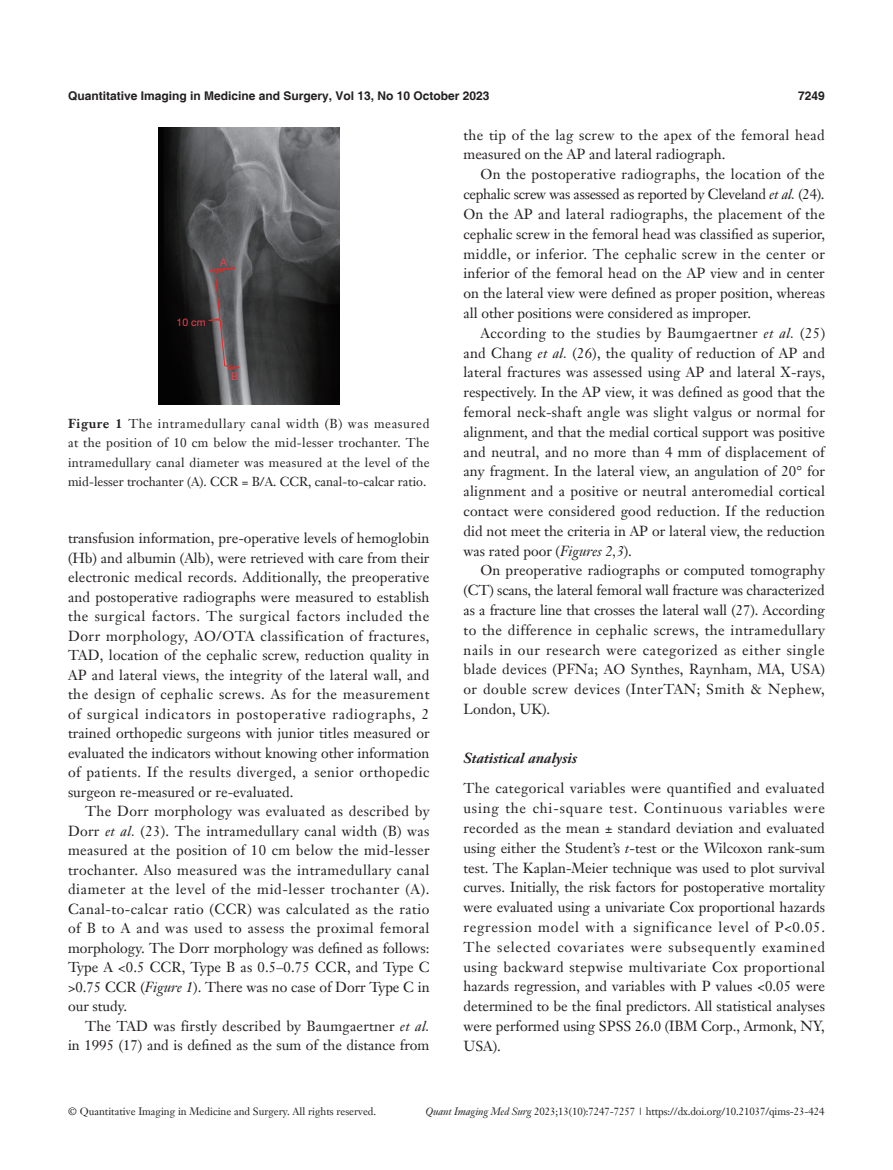
<style>
.page{position:relative;width:893px;height:1170px;background:#fff}
.page>*{position:absolute;margin:0;border:0;box-sizing:border-box;transform-origin:0 0}
.t1{font:14.25px/19.8px "Janson Text LT";color:#231f20;text-align:justify}
.t2{font:14.25px/19.8px "Janson Text LT";letter-spacing:.025em;color:#231f20}
.t3{font:italic 700 14.25px "Janson Text LT";color:#231f20}
.t4{font:12.75px/19.5px "Janson Text LT";color:#231f20;text-align:justify}
.t5{font:700 12px "Helvetica";color:#231f20}
.t6{font:10.5px "Janson Text LT";color:#231f20}
.t7{font:10.5px "Helvetica Neue LT Pro";color:#ee414d}
.s1{font-weight:700}
.s2{font-style:italic}
</style>
<div class="page">
<img style="left:158px;top:128px;width:181px;height:276px">
<p class="t5" style="left:68px;top:88px;width:423px">Quantitative Imaging in Medicine and Surgery, Vol 13, No 10 October 2023</p>
<p class="t5" style="left:798px;top:88px;width:28px">7249</p>
<p class="t7" style="left:220px;top:256px;width:8px">A</p>
<p class="t7" style="left:177px;top:315px;width:31px">10 cm</p>
<p class="t7" style="left:231px;top:370px;width:9px">B</p>
<p class="t4" style="left:68px;top:413px;width:363px"><span class="s1">Figure 1</span> The intramedullary canal width (B) was measured at the position of 10 cm below the mid-lesser trochanter. The intramedullary canal diameter was measured at the level of the mid-lesser trochanter (A). CCR = B/A. CCR, canal-to-calcar ratio.</p>
<p class="t1" style="left:68px;top:528px;width:363px">transfusion information, pre-operative levels of hemoglobin (Hb) and albumin (Alb), were retrieved with care from their electronic medical records. Additionally, the preoperative and postoperative radiographs were measured to establish the surgical factors. The surgical factors included the Dorr morphology, AO/OTA classification of fractures, TAD, location of the cephalic screw, reduction quality in AP and lateral views, the integrity of the lateral wall, and the design of cephalic screws. As for the measurement of surgical indicators in postoperative radiographs, 2 trained orthopedic surgeons with junior titles measured or evaluated the indicators without knowing other information of patients. If the results diverged, a senior orthopedic surgeon re-measured or re-evaluated.</p>
<p class="t1" style="left:68px;top:801px;width:363px;text-indent:17px">The Dorr morphology was evaluated as described by Dorr <span class="s2">et al.</span> (23). The intramedullary canal width (B) was measured at the position of 10 cm below the mid-lesser trochanter. Also measured was the intramedullary canal diameter at the level of the mid-lesser trochanter (A).<br>Canal-to-calcar ratio (CCR) was calculated as the ratio of B to A and was used to assess the proximal femoral morphology. The Dorr morphology was defined as follows:<br>Type A &lt;0.5 CCR, Type B as 0.5–0.75 CCR, and Type C &gt;0.75 CCR (<span class="s2">Figure 1</span>). There was no case of Dorr Type C in our study.</p>
<p class="t1" style="left:68px;top:1015px;width:363px;text-align:right">The TAD was firstly described by Baumgaertner <span class="s2">et al.<br></span>in 1995 (17) and is defined as the sum of the distance from</p>
<p class="t2" style="left:463px;top:125px;width:363px">the tip of the lag screw to the apex of the femoral head measured on the AP and lateral radiograph.</p>
<p class="t1" style="left:463px;top:164px;width:363px;text-indent:17px">On the postoperative radiographs, the location of the cephalic screw was assessed as reported by Cleveland <span class="s2">et al.</span> (24).<br>On the AP and lateral radiographs, the placement of the cephalic screw in the femoral head was classified as superior, middle, or inferior. The cephalic screw in the center or inferior of the femoral head on the AP view and in center on the lateral view were defined as proper position, whereas all other positions were considered as improper.</p>
<p class="t1" style="left:463px;top:323px;width:363px;text-indent:17px">According to the studies by Baumgaertner <span class="s2">et al.</span> (25) and Chang <span class="s2">et al.</span> (26), the quality of reduction of AP and lateral fractures was assessed using AP and lateral X-rays, respectively. In the AP view, it was defined as good that the femoral neck-shaft angle was slight valgus or normal for alignment, and that the medial cortical support was positive and neutral, and no more than 4 mm of displacement of any fragment. In the lateral view, an angulation of 20° for alignment and a positive or neutral anteromedial cortical contact were considered good reduction. If the reduction did not meet the criteria in AP or lateral view, the reduction was rated poor (<span class="s2">Figures 2,3</span>).</p>
<p class="t1" style="left:463px;top:560px;width:363px;text-indent:17px">On preoperative radiographs or computed tomography (CT) scans, the lateral femoral wall fracture was characterized as a fracture line that crosses the lateral wall (27). According to the difference in cephalic screws, the intramedullary nails in our research were categorized as either single blade devices (PFNa; AO Synthes, Raynham, MA, USA) or double screw devices (InterTAN; Smith &amp; Nephew, London, UK).</p>
<p class="t3" style="left:463px;top:749px;width:115px">Statistical analysis</p>
<p class="t1" style="left:463px;top:778px;width:363px">The categorical variables were quantified and evaluated using the chi-square test. Continuous variables were recorded as the mean ± standard deviation and evaluated using either the Student’s <span class="s2">t-</span>test or the Wilcoxon rank-sum test. The Kaplan-Meier technique was used to plot survival curves. Initially, the risk factors for postoperative mortality were evaluated using a univariate Cox proportional hazards regression model with a significance level of P&lt;0.05.<br>The selected covariates were subsequently examined using backward stepwise multivariate Cox proportional hazards regression, and variables with P values &lt;0.05 were determined to be the final predictors. All statistical analyses were performed using SPSS 26.0 (IBM Corp., Armonk, NY, USA).</p>
<p class="t6" style="left:68px;top:1104px;width:310px">© Quantitative Imaging in Medicine and Surgery. All rights reserved.</p>
<p class="t6" style="left:425px;top:1104px;width:401px"><span class="s2">Quant Imaging Med Surg</span> 2023;13(10):7247-7257 | https://dx.doi.org/10.21037/qims-23-424</p>
</div>
